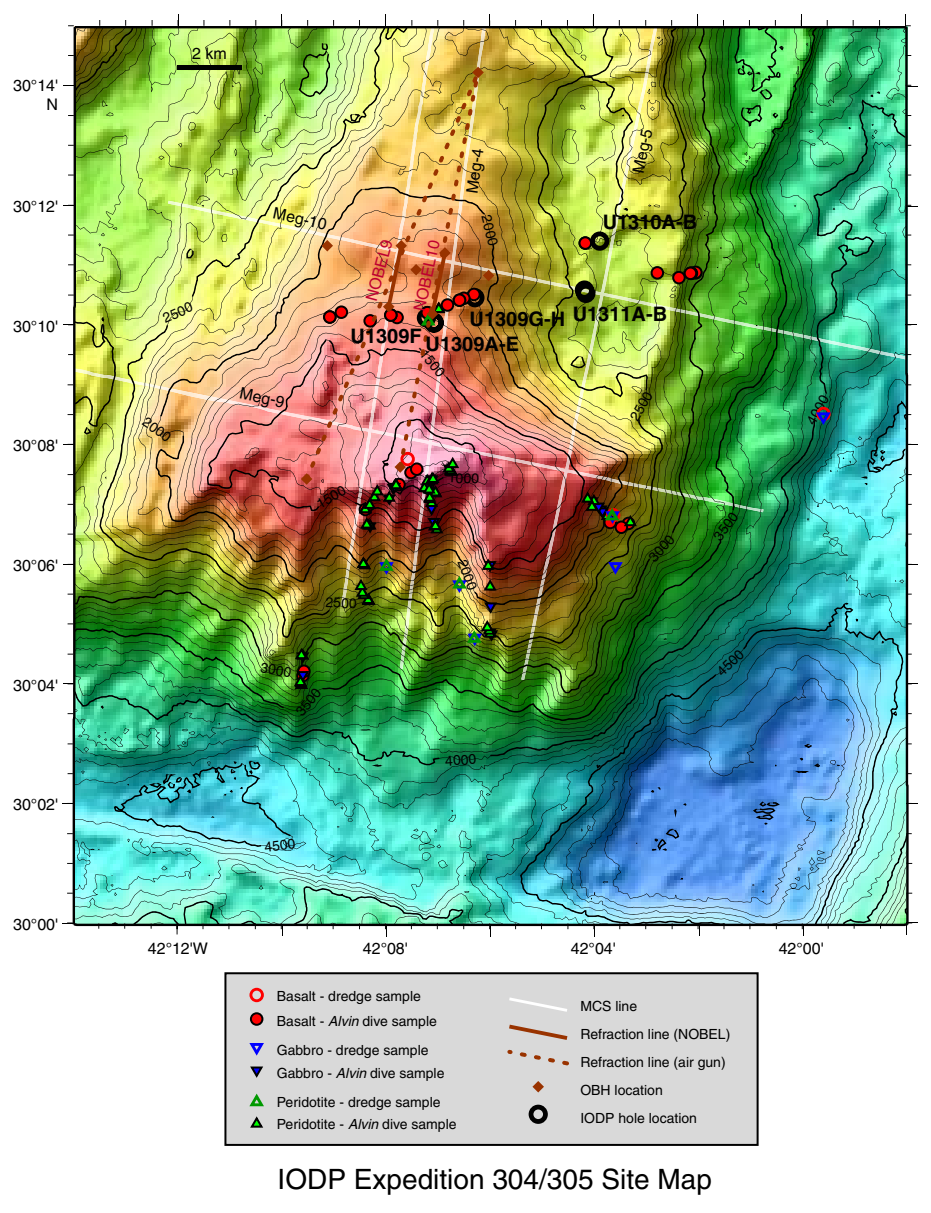
<style>
.page{position:relative;width:931px;height:1213px;background:#fff}
.page>*{position:absolute;margin:0;border:0;box-sizing:border-box;transform-origin:0 0}
.t1{font:28px "Helvetica";color:#000}
.t2{font:700 20px "Helvetica";color:#000}
.t3{font:16px/19.2px "Helvetica";color:#000;text-align:right}
.t4{font:16px "Helvetica";color:#bf0030}
.t5{font:14px/24px "Helvetica";color:#000}
.s1{font-style:italic}
</style>
<div class="page">
<svg style="left:801px;top:14px;width:1px;height:12px"></svg>
<svg style="left:905px;top:14px;width:1px;height:12px"></svg>
<svg style="left:906px;top:922px;width:11px;height:12px"></svg>
<img style="left:74px;top:26px;width:834px;height:900px">
<div style="left:224px;top:972px;width:534px;height:174px;background:#d9d9d9"></div>
<svg style="left:249px;top:988px;width:15px;height:14px"></svg>
<svg style="left:250px;top:1012px;width:13px;height:14px"></svg>
<svg style="left:249px;top:1043px;width:15px;height:13px"></svg>
<svg style="left:250px;top:1066px;width:13px;height:12px"></svg>
<svg style="left:249px;top:1094px;width:15px;height:12px"></svg>
<svg style="left:509px;top:997px;width:58px;height:15px"></svg>
<svg style="left:507px;top:1050px;width:62px;height:15px"></svg>
<svg style="left:250px;top:1116px;width:13px;height:12px"></svg>
<svg style="left:532px;top:1081px;width:12px;height:11px"></svg>
<svg style="left:509px;top:1025px;width:58px;height:15px"></svg>
<svg style="left:528px;top:1105px;width:20px;height:19px"></svg>
<svg style="left:672px;top:266px;width:30px;height:18px"></svg>
<svg style="left:650px;top:266px;width:14px;height:14px"></svg>
<svg style="left:354px;top:579px;width:21px;height:26px"></svg>
<svg style="left:357px;top:557px;width:14px;height:12px"></svg>
<svg style="left:294px;top:648px;width:17px;height:41px"></svg>
<svg style="left:619px;top:407px;width:211px;height:5px"></svg>
<img style="left:379px;top:412px;width:451px;height:234px">
<img style="left:379px;top:313px;width:240px;height:330px">
<img style="left:304px;top:76px;width:174px;height:405px">
<img style="left:358px;top:457px;width:101px;height:77px">
<svg style="left:301px;top:473px;width:11px;height:12px"></svg>
<svg style="left:472px;top:67px;width:12px;height:11px"></svg>
<svg style="left:321px;top:240px;width:12px;height:11px"></svg>
<img style="left:383px;top:231px;width:226px;height:102px">
<hr style="left:177px;top:65px;width:64px;height:4px;background:#000">
<p class="t3" style="left:13px;top:77px;width:47px">30°14'<br>N</p>
<p class="t3" style="left:13px;top:198px;width:47px">30°12'</p>
<p class="t3" style="left:13px;top:318px;width:47px">30°10'</p>
<p class="t3" style="left:13px;top:437px;width:47px">30°08'</p>
<p class="t3" style="left:13px;top:557px;width:47px">30°06'</p>
<p class="t3" style="left:13px;top:677px;width:47px">30°04'</p>
<p class="t3" style="left:13px;top:796px;width:47px">30°02'</p>
<p class="t3" style="left:13px;top:916px;width:47px">30°00'</p>
<p class="t3" style="left:192px;top:45px;width:36px">2 km</p>
<p class="t5" style="left:159px;top:309px;width:33px;rotate:-24deg">2500</p>
<p class="t5" style="left:150px;top:411px;width:33px;rotate:35deg">2000</p>
<p class="t3" style="left:275px;top:205px;width:56px;rotate:12deg">Meg-10</p>
<p class="t3" style="left:242px;top:385px;width:47px;rotate:12deg">Meg-9</p>
<p class="t4" style="left:365px;top:299px;width:65px;rotate:-75deg">NOBEL9</p>
<p class="t4" style="left:413px;top:310px;width:74px;rotate:-78deg">NOBEL10</p>
<p class="t3" style="left:464px;top:192px;width:47px;rotate:-82deg">Meg-4</p>
<p class="t5" style="left:496px;top:213px;width:33px;rotate:76deg">2000</p>
<h2 class="t2" style="left:469px;top:312px;width:97px">U1309G-H</h2>
<h2 class="t2" style="left:350px;top:329px;width:73px">U1309F</h2>
<h2 class="t2" style="left:425px;top:337px;width:95px">U1309A-E</h2>
<p class="t5" style="left:428px;top:340px;width:37px;rotate:51deg">-1500</p>
<p class="t3" style="left:630px;top:171px;width:47px;rotate:-78deg">Meg-5</p>
<h2 class="t2" style="left:602px;top:215px;width:96px">U1310A-B</h2>
<h2 class="t2" style="left:572px;top:307px;width:96px">U1311A-B</h2>
<p class="t5" style="left:624px;top:414px;width:33px;rotate:-60deg">2500</p>
<p class="t5" style="left:312px;top:495px;width:33px;rotate:-30deg">1500</p>
<p class="t5" style="left:263px;top:657px;width:33px;rotate:10deg">3000</p>
<p class="t5" style="left:326px;top:591px;width:33px;rotate:2deg">2500</p>
<p class="t5" style="left:290px;top:707px;width:33px;rotate:-51deg">3500</p>
<p class="t5" style="left:448px;top:467px;width:33px;rotate:2deg">1000</p>
<p class="t5" style="left:472px;top:556px;width:33px;rotate:69deg">2000</p>
<p class="t5" style="left:444px;top:750px;width:33px;rotate:-4deg">4000</p>
<p class="t5" style="left:643px;top:553px;width:33px;rotate:-48deg">3000</p>
<p class="t5" style="left:708px;top:532px;width:33px;rotate:-54deg">3500</p>
<p class="t5" style="left:711px;top:666px;width:33px;rotate:-44deg">4500</p>
<p class="t5" style="left:263px;top:836px;width:33px;rotate:-7deg">4500</p>
<p class="t5" style="left:801px;top:418px;width:33px;rotate:-61deg">4000</p>
<p class="t3" style="left:148px;top:940px;width:62px">42°12'W</p>
<p class="t3" style="left:363px;top:940px;width:47px">42°08'</p>
<p class="t3" style="left:571px;top:940px;width:47px">42°04'</p>
<p class="t3" style="left:778px;top:940px;width:47px">42°00'</p>
<p class="t5" style="left:277px;top:986px;width:161px">Basalt - dredge sample<br>Basalt - <span class="s1">Alvin</span> dive sample</p>
<p class="t5" style="left:277px;top:1040px;width:169px;line-height:23px">Gabbro - dredge sample<br>Gabbro - <span class="s1">Alvin</span> dive sample</p>
<p class="t5" style="left:277px;top:1093px;width:181px;line-height:21.8px">Peridotite - dredge sample<br>Peridotite - <span class="s1">Alvin</span> dive sample</p>
<p class="t5" style="left:580px;top:995px;width:58px">MCS line</p>
<p class="t5" style="left:580px;top:1023px;width:152px">Refraction line (NOBEL)</p>
<p class="t5" style="left:580px;top:1052px;width:147px">Refraction line (air gun)</p>
<p class="t5" style="left:580px;top:1079px;width:84px">OBH location</p>
<p class="t5" style="left:580px;top:1107px;width:118px">IODP hole location</p>
<h1 class="t1" style="left:277px;top:1169px;width:436px">IODP Expedition 304/305 Site Map</h1>
</div>
